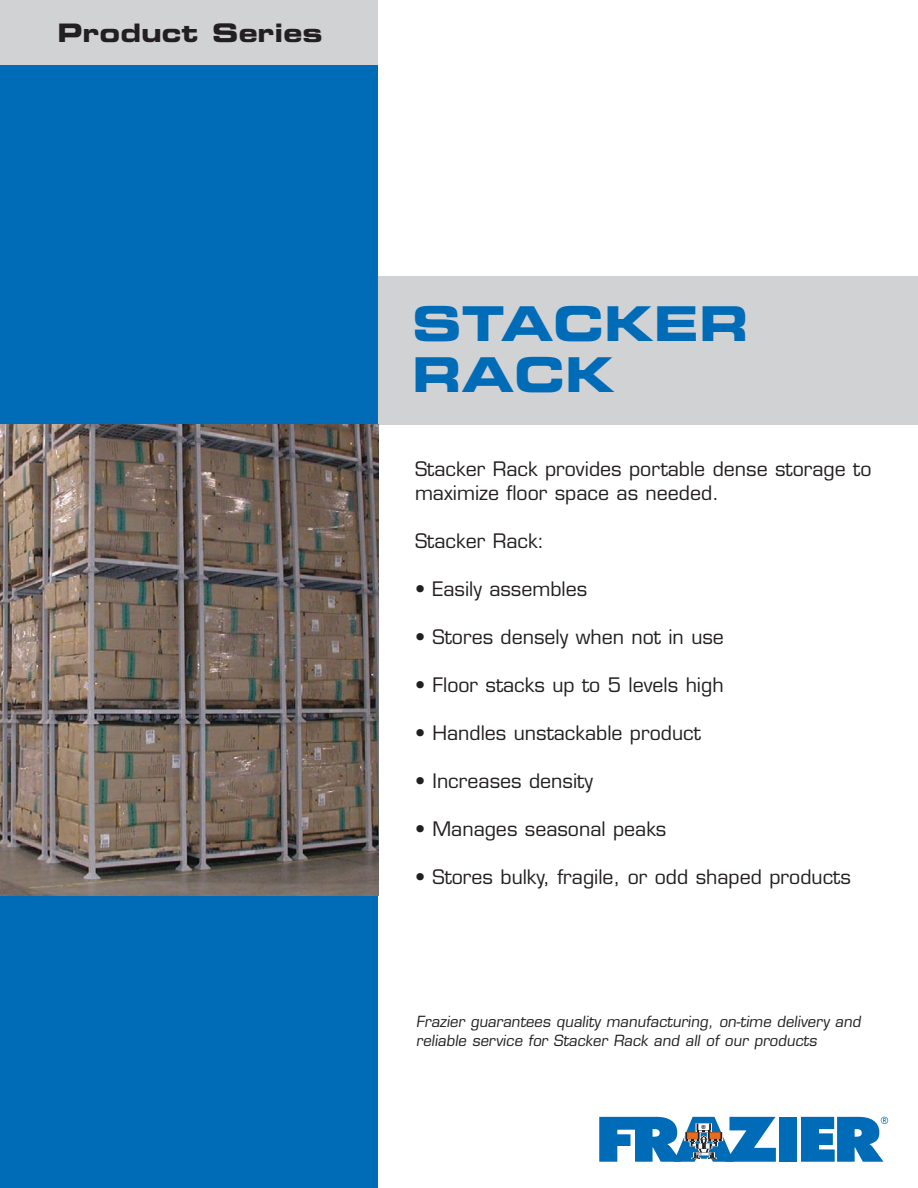
<style>
.page{position:relative;width:918px;height:1188px;background:#fff}
.page>*{position:absolute;margin:0;border:0;box-sizing:border-box;transform-origin:0 0}
.t1{font:48px/51px "Eurostile Bold Extended Two";color:#006bb6}
.t2{font:25.5px "Eurostile Bold Extended Two";color:#231f20}
.t3{font:19.5px/24px "Eurostile";color:#231f20}
.t4{font:15px/19.5px "Eurostile";color:#231f20}
.t5{font:800 5.25px "Futura";color:#231f20}
</style>
<div class="page">
<div style="left:0;top:0;width:378px;height:1188px;background:#006bb6"></div>
<div style="left:0;top:0;width:378px;height:65px;background:#d1d2d4"></div>
<div style="left:378px;top:276px;width:540px;height:149px;background:#d1d2d4"></div>
<img style="left:0;top:425px;width:378px;height:470px">
<div style="left:780px;top:1117px;width:17px;height:45px;background:#006bb6"></div>
<svg style="left:599px;top:1117px;width:177px;height:45px"></svg>
<div style="left:697px;top:1124px;width:13px;height:6px;background:#fff"></div>
<div style="left:697px;top:1123px;width:13px;height:7px;border:1px solid #231f20"></div>
<svg style="left:801px;top:1117px;width:87px;height:45px"></svg>
<h2 class="t2" style="left:57px;top:24px;width:267px">Product Series</h2>
<h1 class="t1" style="left:412px;top:302px;width:338px">STACKER<br>RACK</h1>
<p class="t3" style="left:415px;top:459px;width:458px">Stacker Rack provides portable dense storage to maximize floor space as needed.</p>
<p class="t3" style="left:415px;top:531px;width:131px">Stacker Rack:</p>
<p class="t3" style="left:415px;top:579px;width:174px">• Easily assembles</p>
<p class="t3" style="left:415px;top:627px;width:310px">• Stores densely when not in use</p>
<p class="t3" style="left:415px;top:675px;width:310px">• Floor stacks up to 5 levels high</p>
<p class="t3" style="left:415px;top:723px;width:287px">• Handles unstackable product</p>
<p class="t3" style="left:415px;top:771px;width:179px">• Increases density</p>
<p class="t3" style="left:415px;top:819px;width:253px">• Manages seasonal peaks</p>
<p class="t3" style="left:415px;top:867px;width:437px">• Stores bulky, fragile, or odd shaped products</p>
<p class="t4" style="left:416px;top:1013px;width:448px">Frazier guarantees quality manufacturing, on-time delivery and reliable service for Stacker Rack and all of our products</p>
<p class="t5" style="left:701px;top:1125px;width:6px">®</p>
</div>
